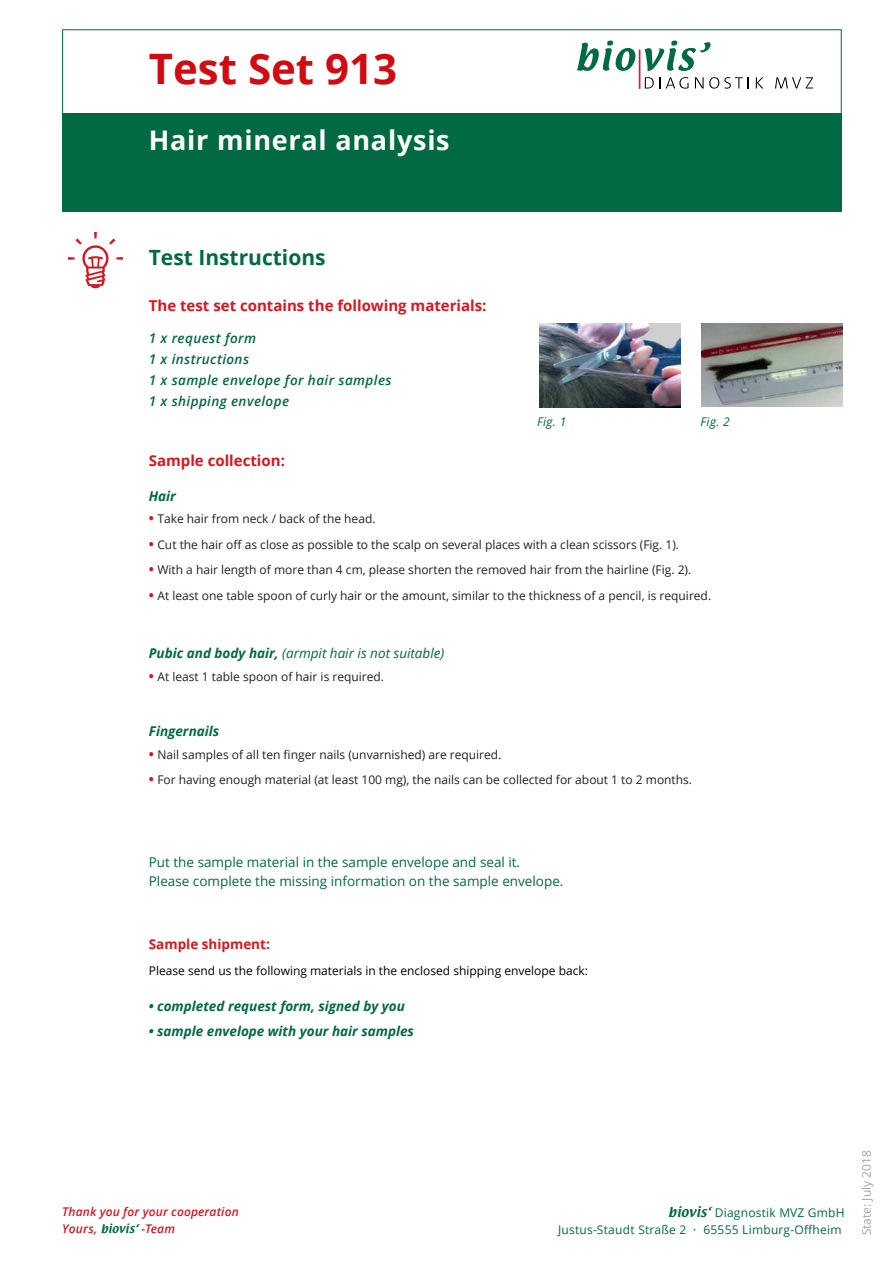
<style>
.page{position:relative;width:893px;height:1263px;background:#fff}
.page>*{position:absolute;margin:0;border:0;box-sizing:border-box;transform-origin:0 0}
.t1{font:700 42px "Open Sans";color:#d20a11}
.t2{font:700 27px "Open Sans";letter-spacing:.03em;color:#fff}
.t3{font:700 21px "Open Sans";color:#026a43}
.t4{font:700 15px "Open Sans";color:#d7171f}
.t5{font:13.5px/19.5px "Open Sans";color:#026a43}
.t6{font:italic 700 13.5px "Open Sans";color:#026a43}
.t7{font:italic 600 13.5px/21px "Open Sans";letter-spacing:.03em;color:#026a43}
.t8{font:italic 13.5px "Open Sans";color:#026a43}
.t9{font:700 13.5px "Open Sans";color:#d7171f}
.t10{font:12px "Open Sans";color:#231f20}
.t11{font:12px "Open Sans";color:#000}
.t12{font:12px/17.4px "Open Sans";letter-spacing:.02em;color:#026a43;text-align:right}
.t13{font:italic 600 12px/17.4px "Open Sans";letter-spacing:.01em;color:#d7171f}
.t14{font:12px "Open Sans";color:#a4a5a9}
.t15{font:italic 12px "Open Sans";letter-spacing:.03em;color:#026a43}
.s1{font-weight:700;font-size:13.5px;color:#d7171f}
.s2{font-weight:700}
.s3{font-family:"Textile";font-weight:400;font-style:normal;font-size:10.5px;color:#026a43}
.s4{font-family:"Textile";font-weight:400;font-style:normal;font-size:10.5px;color:#015c20}
.s5{font-family:"Textile"}
</style>
<div class="page">
<div style="left:62px;top:113px;width:780px;height:99px;background:#026a43"></div>
<div style="left:62px;top:29px;width:780px;height:85px;border:1px solid #026a43"></div>
<svg style="left:68px;top:232px;width:55px;height:56px"></svg>
<img style="left:540px;top:323px;width:141px;height:84px">
<img style="left:701px;top:324px;width:141px;height:83px">
<svg style="left:577px;top:41px;width:58px;height:30px"></svg>
<svg style="left:644px;top:41px;width:66px;height:30px"></svg>
<svg style="left:645px;top:77px;width:43px;height:12px"></svg>
<svg style="left:695px;top:77px;width:54px;height:12px"></svg>
<svg style="left:756px;top:77px;width:7px;height:11px"></svg>
<svg style="left:775px;top:77px;width:38px;height:11px"></svg>
<hr style="left:639px;top:50px;width:1px;height:39px;background:#d21e38">
<h1 class="t1" style="left:149px;top:39px;width:250px">Test Set 913</h1>
<h2 class="t2" style="left:149px;top:121px;width:302px">Hair mineral analysis</h2>
<h3 class="t3" style="left:149px;top:242px;width:178px">Test Instructions</h3>
<p class="t4" style="left:149px;top:294px;width:339px">The test set contains the following materials:</p>
<p class="t7" style="left:149px;top:328px;width:244px">1 x request form<br>1 x instructions<br>1 x sample envelope for hair samples<br>1 x shipping envelope</p>
<p class="t15" style="left:537px;top:413px;width:31px">Fig. 1</p>
<p class="t15" style="left:700px;top:413px;width:31px">Fig. 2</p>
<p class="t4" style="left:149px;top:450px;width:138px">Sample collection:</p>
<p class="t6" style="left:149px;top:486px;width:29px">Hair</p>
<p class="t10" style="left:149px;top:511px;width:228px"><span class="s1">•</span> Take hair from neck / back of the head.</p>
<p class="t10" style="left:149px;top:536px;width:532px"><span class="s1">•</span> Cut the hair off as close as possible to the scalp on several places with a clean scissors (Fig. 1).</p>
<p class="t10" style="left:149px;top:562px;width:544px"><span class="s1">•</span> With a hair length of more than 4 cm, please shorten the removed hair from the hairline (Fig. 2).</p>
<p class="t10" style="left:149px;top:587px;width:564px"><span class="s1">•</span> At least one table spoon of curly hair or the amount, similar to the thickness of a pencil, is required.</p>
<p class="t8" style="left:149px;top:644px;width:297px"><span class="s2">Pubic and body hair,</span> (armpit hair is not suitable)</p>
<p class="t10" style="left:149px;top:668px;width:237px"><span class="s1">•</span> At least 1 table spoon of hair is required.</p>
<p class="t6" style="left:149px;top:722px;width:72px">Fingernails</p>
<p class="t10" style="left:149px;top:746px;width:354px"><span class="s1">•</span> Nail samples of all ten finger nails (unvarnished) are required.</p>
<p class="t10" style="left:149px;top:772px;width:545px"><span class="s1">•</span> For having enough material (at least 100 mg), the nails can be collected for about 1 to 2 months.</p>
<p class="t5" style="left:149px;top:852px;width:416px">Put the sample material in the sample envelope and seal it.<br>Please complete the missing information on the sample envelope.</p>
<p class="t9" style="left:149px;top:935px;width:123px">Sample shipment:</p>
<p class="t11" style="left:149px;top:962px;width:441px">Please send us the following materials in the enclosed shipping envelope back:</p>
<p class="t6" style="left:149px;top:996px;width:258px">• completed request form, signed by you</p>
<p class="t6" style="left:149px;top:1022px;width:267px">• sample envelope with your hair samples</p>
<p class="t13" style="left:62px;top:1203px;width:178px">Thank you for your cooperation<br>Yours, <span class="s3">biovis</span><span class="s4">‘</span> -Team</p>
<p class="t12" style="left:558px;top:1203px;width:288px"><span class="s5">biovis‘</span> Diagnostik MVZ GmbH<br>Justus-Staudt Straße 2 · 65555 Limburg-Offheim</p>
<p class="t14" style="left:858px;top:1235px;width:87px;rotate:-90deg">State: July 2018</p>
</div>
